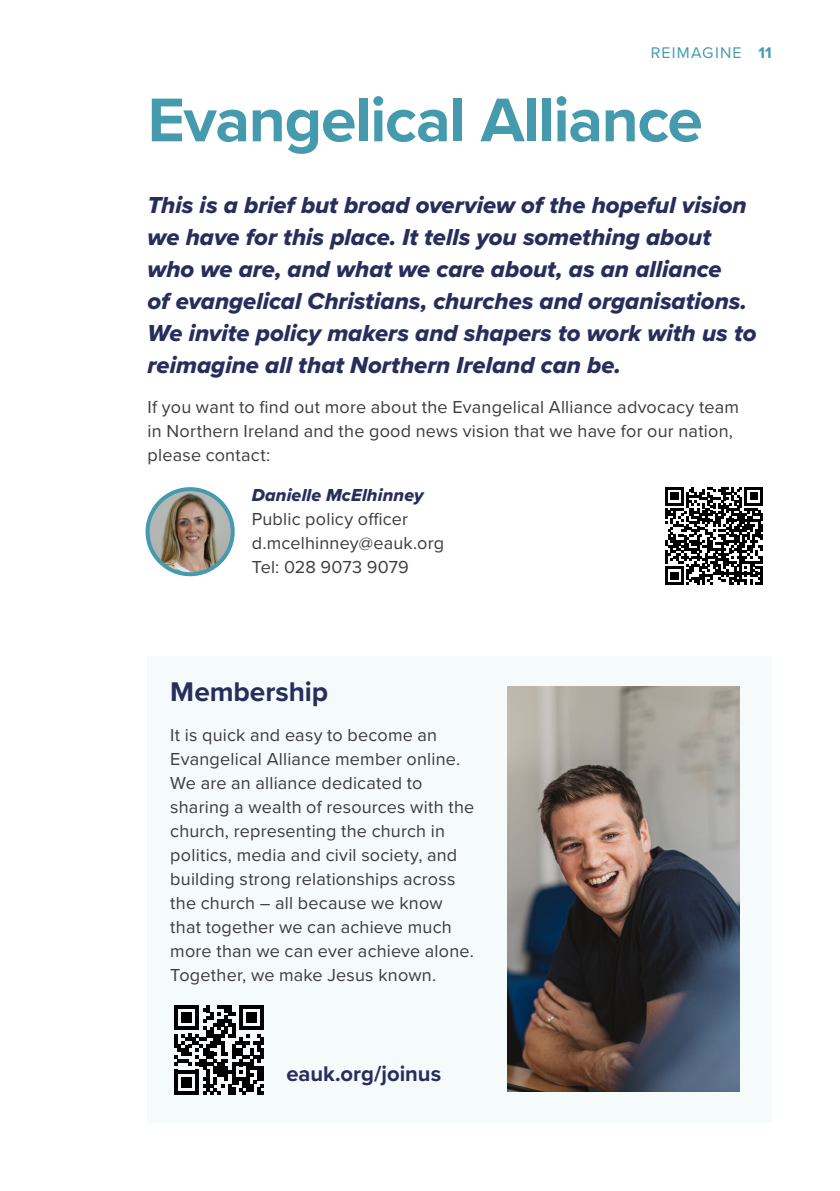
<style>
.page{position:relative;width:840px;height:1191px;background:#fff}
.page>*{position:absolute;margin:0;border:0;box-sizing:border-box;transform-origin:0 0}
.t1{font:700 64px "Proxima Nova";letter-spacing:-.02em;color:#459aae}
.t2{font:700 28px "Proxima Nova";letter-spacing:-.005em;color:#272e5c}
.t3{font:24px/32px "Proxima Nova Extrabld It";color:#272e5c}
.t4{font:700 22px "Proxima Nova";color:#272e5c}
.t5{font:18px/24px "Proxima Nova";letter-spacing:.01em;color:#3c3c3b}
.t6{font:18px "Proxima Nova Extrabld It";letter-spacing:.01em;color:#272e5c}
.t7{font:16px "Proxima Nova";letter-spacing:.075em;color:#459aae}
.s1{font-weight:700}
</style>
<div class="page">
<img style="left:147px;top:489px;width:85px;height:85px;border-radius:43px">
<div style="left:145px;top:487px;width:89px;height:89px;border:4px solid #459aae;border-radius:50%"></div>
<svg style="left:665px;top:487px;width:97px;height:98px"></svg>
<div style="left:147px;top:656px;width:624px;height:467px;background:#f5fafb"></div>
<img style="left:507px;top:686px;width:231px;height:405px">
<svg style="left:174px;top:1005px;width:90px;height:90px"></svg>
<p class="t7" style="left:650px;top:41px;width:122px">REIMAGINE <span class="s1">11</span></p>
<h1 class="t1" style="left:147px;top:72px;width:556px">Evangelical Alliance</h1>
<p class="t3" style="left:147px;top:189px;width:610px">This is a brief but broad overview of the hopeful vision we have for this place. It tells you something about who we are, and what we care about, as an alliance<br>of evangelical Christians, churches and organisations.<br>We invite policy makers and shapers to work with us to reimagine all that Northern Ireland can be.</p>
<p class="t5" style="left:147px;top:394px;width:592px">If you want to find out more about the Evangelical Alliance advocacy team in Northern Ireland and the good news vision that we have for our nation, please contact:</p>
<p class="t6" style="left:251px;top:482px;width:173px">Danielle McElhinney</p>
<p class="t5" style="left:251px;top:506px;width:194px">Public policy officer d.mcelhinney@eauk.org<br>Tel: 028 9073 9079</p>
<h2 class="t2" style="left:170px;top:671px;width:159px">Membership</h2>
<p class="t5" style="left:170px;top:722px;width:305px">It is quick and easy to become an Evangelical Alliance member online.<br>We are an alliance dedicated to sharing a wealth of resources with the church, representing the church in politics, media and civil society, and building strong relationships across the church – all because we know that together we can achieve much more than we can ever achieve alone.<br>Together, we make Jesus known.</p>
<p class="t4" style="left:286px;top:1057px;width:156px">eauk.org/joinus</p>
</div>
